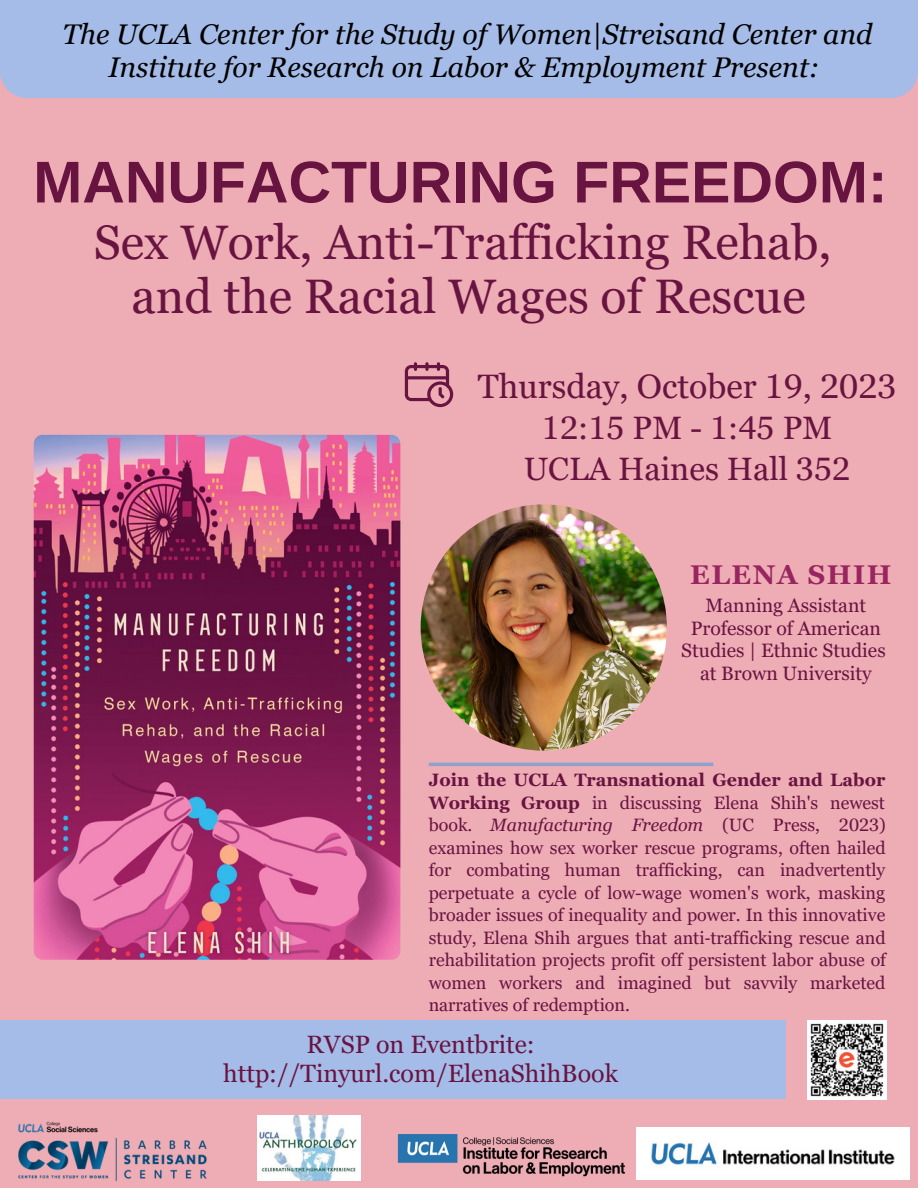
<style>
.page{position:relative;width:918px;height:1188px;background:#eeacb5}
.page>*{position:absolute;margin:0;border:0;box-sizing:border-box;transform-origin:0 0}
.t1{font:700 58.95px "Arimo";color:#681441}
.t2{font:48.45px "Georgia Pro";color:#681441}
.t3{font:33.9px "Georgia Pro";color:#681441}
.t4{font:32.4px "Georgia Pro";color:#681441}
.t5{font:italic 28.35px "Georgia Pro";color:#000}
.t6{font:700 27px "Georgia Pro";letter-spacing:.06em;color:#98255f}
.t7{font:25.05px "Georgia Pro";color:#681441}
.t8{font:19.35px/22.5px "Georgia Pro";color:#681441;text-align:center}
.t9{font:17.85px/22.5px "Georgia Pro";color:#681441;text-align:justify}
.s1{font-weight:700}
.s2{font-style:italic}
.s3{font-family:"Noto Sans"}
</style>
<div class="page">
<div style="left:0;top:0;width:918px;height:98px;background:#a5bce8"></div>
<img style="left:421px;top:504px;width:246px;height:247px;border-radius:50%">
<hr style="left:429px;top:763px;width:284px;height:3px;background:#8ba2cf">
<img style="left:34px;top:435px;width:366px;height:525px;border-radius:9px">
<div style="left:0;top:1021px;width:786px;height:78px;background:#a5bce8"></div>
<img style="left:18px;top:1121px;width:189px;height:61px">
<svg style="left:405px;top:362px;width:48px;height:45px"></svg>
<img style="left:808px;top:1021px;width:78px;height:78px">
<img style="left:257px;top:1116px;width:104px;height:64px">
<img style="left:397px;top:1127px;width:240px;height:53px">
<img style="left:637px;top:1128px;width:272px;height:52px">
<p class="t5" style="left:63px;top:18px;width:812px">The UCLA Center for the Study of Women|Streisand Center and</p>
<p class="t5" style="left:109px;top:52px;width:713px">Institute for Research on Labor &amp; Employment Present:</p>
<p class="t1" style="left:33px;top:149px;width:856px">MANUFACTURING FREEDOM:</p>
<p class="t2" style="left:94px;top:214px;width:739px">Sex Work, Anti-Trafficking Rehab,</p>
<p class="t2" style="left:131px;top:268px;width:676px">and the Racial Wages of Rescue</p>
<p class="t3" style="left:478px;top:367px;width:420px">Thursday, October 19, 2023</p>
<p class="t4" style="left:542px;top:409px;width:292px">12:15 PM - 1:45 PM</p>
<p class="t4" style="left:524px;top:451px;width:328px">UCLA Haines Hall 352</p>
<p class="t6" style="left:690px;top:559px;width:203px">ELENA SHIH</p>
<p class="t8" style="left:681px;top:594px;width:206px">Manning Assistant<br>Professor of American<br>Studies | Ethnic Studies</p>
<p class="t8" style="left:700px;top:662px;width:173px">at Brown University</p>
<p class="t9" style="left:429px;top:769px;width:459px"><span class="s1">Join the UCLA Transnational Gender and Labor Working Group</span> in discussing Elena Shih's newest book. <span class="s2">Manufacturing Freedom</span> (UC Press, 2023) examines how sex worker rescue programs, often hailed for combating human trafficking, can inadvertently perpetuate a cycle of low-wage women's work, masking broader issues of inequality and power. In this innovative study, Elena Shih argues that anti<span class="s3">‑</span>trafficking rescue and rehabilitation projects profit off persistent labor abuse of women workers and imagined but savvily marketed narratives of redemption.</p>
<p class="t7" style="left:306px;top:1030px;width:230px">RVSP on Eventbrite:</p>
<p class="t7" style="left:223px;top:1059px;width:396px">http://Tinyurl.com/ElenaShihBook</p>
</div>
